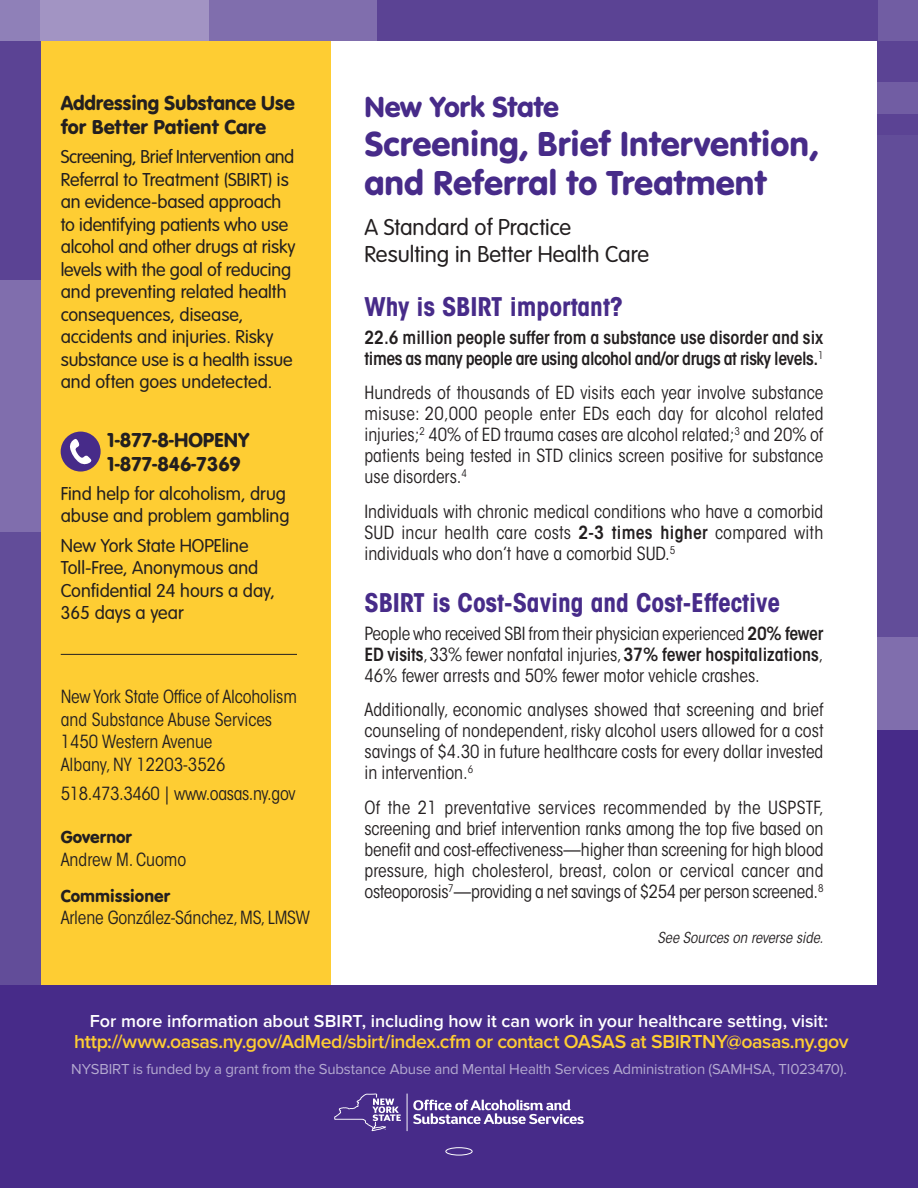
<style>
.page{position:relative;width:918px;height:1188px;background:#fff}
.page>*{position:absolute;margin:0;border:0;box-sizing:border-box;transform-origin:0 0}
.t1{font:36px/39px "VAG Rundschrift D";color:#472b89}
.t2{font:30px "VAG Rundschrift D";letter-spacing:-.02em;color:#472b89}
.t3{font:700 condensed 25.5px "ITC Avant Garde Std";color:#472b89}
.t4{font:300 24px/27px "VAG Rundschrift D";color:#231f20}
.t5{font:21px/24px "VAG Rundschrift D";letter-spacing:-.01em;color:#231f20}
.t6{font:300 19.5px/22.5px "VAG Rundschrift D";color:#231f20}
.t7{font:600 19.5px "Proxima Nova";letter-spacing:-.02em;color:#fecd33}
.t8{font:condensed 18px/21px "ITC Avant Garde Std";color:#231f20;text-align:justify}
.t9{font:600 condensed 18px/21px "ITC Avant Garde Std";letter-spacing:-.025em;color:#231f20}
.t10{font:600 18px "Proxima Nova";letter-spacing:-.005em;color:#fff}
.t11{font:condensed 18px "ITC Avant Garde Std";letter-spacing:-.02em;color:#231f20}
.t12{font:18px "VAG Rundschrift D";color:#231f20}
.t13{font:15px "Proxima Nova";letter-spacing:-.01em;color:#b4aad0}
.t14{font:italic condensed 15px "ITC Avant Garde Std";color:#231f20}
.s1{font-weight:600}
</style>
<div class="page">
<div style="left:40px;top:40px;width:291px;height:946px;background:#fecd33"></div>
<div style="left:878px;top:40px;width:40px;height:95px;background:#5b4394"></div>
<div style="left:878px;top:82px;width:40px;height:32px;background:#715da3"></div>
<div style="left:878px;top:135px;width:40px;height:502px;background:#624d99"></div>
<div style="left:878px;top:637px;width:40px;height:95px;background:#806ead"></div>
<div style="left:0;top:40px;width:40px;height:240px;background:#5b4394"></div>
<div style="left:0;top:280px;width:40px;height:252px;background:#806ead"></div>
<div style="left:878px;top:730px;width:40px;height:283px;background:#472b89"></div>
<div style="left:0;top:532px;width:40px;height:480px;background:#624d99"></div>
<div style="left:0;top:0;width:40px;height:40px;background:#8f80b8"></div>
<div style="left:878px;top:0;width:40px;height:40px;background:#715da3"></div>
<div style="left:40px;top:0;width:169px;height:40px;background:#a294c3"></div>
<div style="left:209px;top:0;width:168px;height:40px;background:#806ead"></div>
<div style="left:377px;top:0;width:501px;height:40px;background:#5b4394"></div>
<div style="left:0;top:986px;width:918px;height:202px;background:#472b89"></div>
<hr style="left:407px;top:1093px;width:1px;height:38px;background:#fff">
<svg style="left:413px;top:1100px;width:171px;height:24px"></svg>
<svg style="left:334px;top:1093px;width:67px;height:38px"></svg>
<div style="left:446px;top:1147px;width:26px;height:8px;border:1px solid #fff;border-radius:50%"></div>
<div style="left:61px;top:432px;width:40px;height:40px;background:#472b89;border-radius:50%"></div>
<svg style="left:70px;top:439px;width:22px;height:26px"></svg>
<hr style="left:61px;top:654px;width:236px;height:1px;background:#231f20">
<p class="t5" style="left:61px;top:91px;width:236px">Addressing Substance Use for Better Patient Care</p>
<p class="t6" style="left:61px;top:146px;width:236px">Screening, Brief Intervention and<br>Referral to Treatment (SBIRT) is an evidence-based approach to identifying patients who use alcohol and other drugs at risky levels with the goal of reducing and preventing related health consequences, disease, accidents and injuries. Risky substance use is a health issue and often goes undetected.</p>
<p class="t5" style="left:107px;top:428px;width:144px">1-877-8-HOPENY<br>1-877-846-7369</p>
<p class="t6" style="left:61px;top:483px;width:230px">Find help for alcoholism, drug abuse and problem gambling</p>
<p class="t6" style="left:61px;top:534px;width:216px">New York State HOPEline<br>Toll-Free, Anonymous and<br>Confidential 24 hours a day,<br>365 days a year</p>
<p class="t8" style="left:61px;top:685px;width:238px;line-height:22.5px;text-align:left">New York State Office of Alcoholism and Substance Abuse Services<br>1450 Western Avenue<br>Albany, NY 12203-3526</p>
<p class="t11" style="left:61px;top:783px;width:236px">518.473.3460 | www.oasas.ny.gov</p>
<p class="t12" style="left:61px;top:827px;width:73px">Governor</p>
<p class="t8" style="left:61px;top:849px;width:127px">Andrew M. Cuomo</p>
<p class="t12" style="left:61px;top:885px;width:111px">Commissioner</p>
<p class="t8" style="left:61px;top:908px;width:251px">Arlene González-Sánchez, MS, LMSW</p>
<h2 class="t2" style="left:364px;top:89px;width:196px">New York State</h2>
<h1 class="t1" style="left:364px;top:124px;width:456px">Screening, Brief Intervention, and Referral to Treatment</h1>
<h3 class="t4" style="left:364px;top:214px;width:286px">A Standard of Practice<br>Resulting in Better Health Care</h3>
<h3 class="t3" style="left:364px;top:290px;width:260px">Why is SBIRT important?</h3>
<p class="t9" style="left:364px;top:326px;width:460px">22.6 million people suffer from a substance use disorder and six times as many people are using alcohol and/or drugs at risky levels.<sup>1</sup></p>
<p class="t8" style="left:364px;top:382px;width:461px">Hundreds of thousands of ED visits each year involve substance misuse: 20,000 people enter EDs each day for alcohol related injuries;<sup>2</sup> 40% of ED trauma cases are alcohol related;<sup>3</sup> and 20% of patients being tested in STD clinics screen positive for substance use disorders.<sup>4</sup></p>
<p class="t8" style="left:364px;top:501px;width:460px">Individuals with chronic medical conditions who have a comorbid SUD incur health care costs <span class="s1">2-3 times higher</span> compared with individuals who don’t have a comorbid SUD.<sup>5</sup></p>
<h3 class="t3" style="left:364px;top:587px;width:417px">SBIRT is Cost-Saving and Cost-Effective</h3>
<p class="t8" style="left:364px;top:623px;width:460px">People who received SBI from their physician experienced <span class="s1">20% fewer ED visits</span>, 33% fewer nonfatal injuries, <span class="s1">37% fewer hospitalizations</span>, 46% fewer arrests and 50% fewer motor vehicle crashes.</p>
<p class="t8" style="left:364px;top:699px;width:461px">Additionally, economic analyses showed that screening and brief counseling of nondependent, risky alcohol users allowed for a cost savings of $4.30 in future healthcare costs for every dollar invested in intervention.<sup>6</sup></p>
<p class="t8" style="left:364px;top:797px;width:461px">Of the 21 preventative services recommended by the USPSTF, screening and brief intervention ranks among the top five based on benefit and cost-effectiveness—higher than screening for high blood pressure, high cholesterol, breast, colon or cervical cancer and osteoporosis<sup>7</sup>—providing a net savings of $254 per person screened.<sup>8</sup></p>
<p class="t14" style="left:657px;top:928px;width:168px">See Sources on reverse side.</p>
<p class="t10" style="left:90px;top:1010px;width:740px">For more information about SBIRT, including how it can work in your healthcare setting, visit:</p>
<p class="t7" style="left:74px;top:1030px;width:776px">http://www.oasas.ny.gov/AdMed/sbirt/index.cfm or contact OASAS at SBIRTNY@oasas.ny.gov</p>
<p class="t13" style="left:71px;top:1060px;width:777px">NYSBIRT is funded by a grant from the Substance Abuse and Mental Health Services Administration (SAMHSA, TI023470).</p>
</div>
